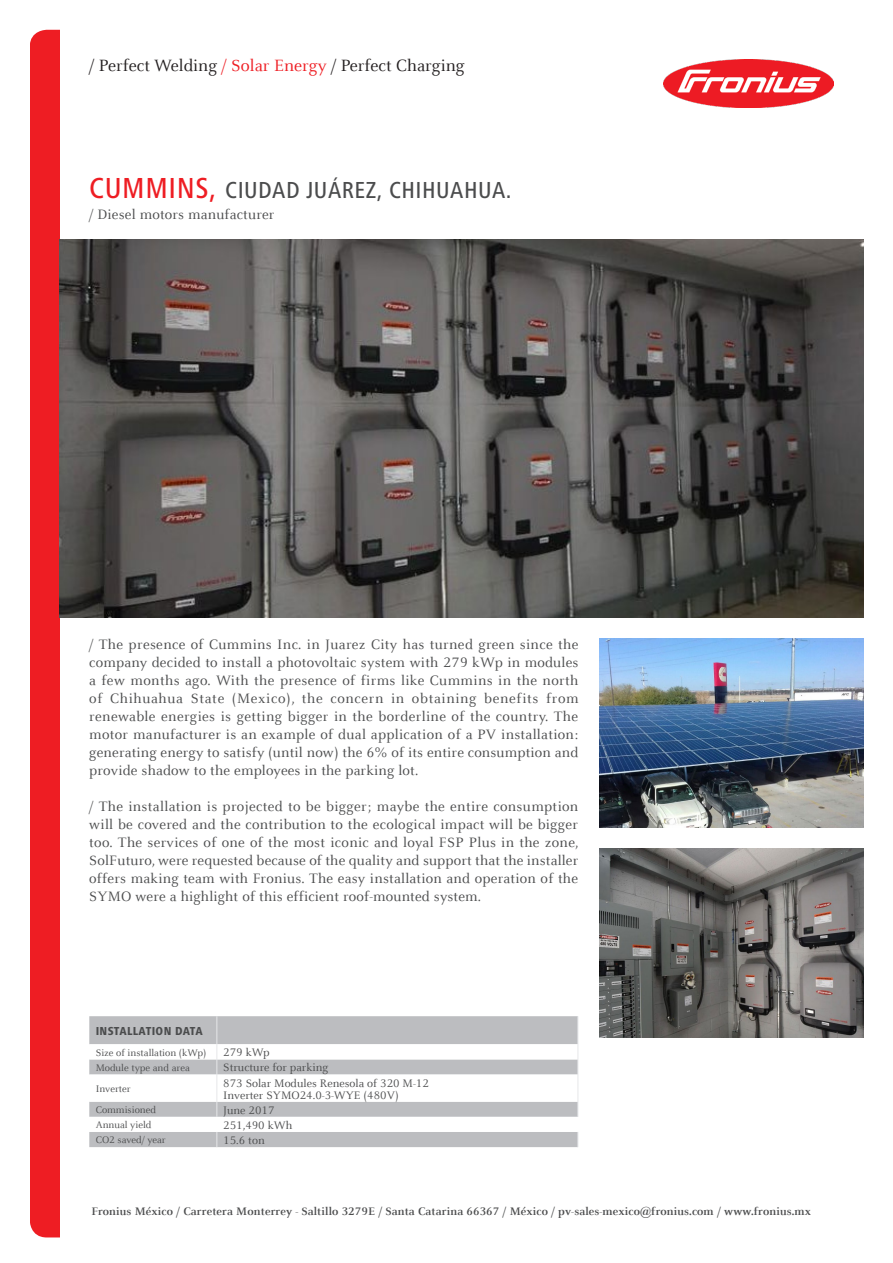
<style>
.page{position:relative;width:893px;height:1263px;background:#fff}
.page>*{position:absolute;margin:0;border:0;box-sizing:border-box;transform-origin:0 0}
._20_24_LW20_Frut_bla{font:500 condensed 24px "Frutiger Next LTW1 G";letter-spacing:.02em;color:#4b4c4d}
.t1{font:18px "Celeste Offc Pro";color:#231f20}
.W2P_roman_celeste{font:15px/18px "Celeste Offc Pro";letter-spacing:.01em;color:#4b4c4d;text-align:justify}
.W2P_00901{font:15px "Celeste Offc Pro";letter-spacing:.01em;color:#4b4c4d}
.W2P_00908{font:700 12px "Celeste Offc Pro";letter-spacing:.01em;color:#4b4c4d}
._6_5_8_LW0_Celeste_r{font:12px "Celeste Offc Pro";color:#4b4c4d}
._8_10_LW30_Frut_heav{font:800 condensed 12px "Frutiger Next LTW1 G";letter-spacing:.025em;color:#4b4c4d}
._6_5_8_LW0_Celeste_r-2{font:10.5px "Celeste Offc Pro";color:#4b4c4d}
.s1{color:#ee1d23}
.s2{font-size:30px;color:#ee1d23}
</style>
<div class="page">
<div style="left:30px;top:30px;width:30px;height:1207px;background:#ee1d23"></div>
<img style="left:663px;top:60px;width:170px;height:47px">
<img style="left:600px;top:849px;width:263px;height:189px">
<svg style="left:89px;top:1016px;width:490px;height:131px"></svg>
<img style="left:60px;top:240px;width:803px;height:378px">
<img style="left:600px;top:639px;width:263px;height:189px">
<p class="t1" style="left:89px;top:55px;width:377px">/ Perfect Welding <span class="s1">/ Solar Energy</span> / Perfect Charging</p>
<p class="_20_24_LW20_Frut_bla" style="left:89px;top:176px;width:424px"><span class="s2">CUMMINS,</span> CIUDAD JUÁREZ, CHIHUAHUA.</p>
<p class="W2P_00901" style="left:89px;top:205px;width:187px">/ Diesel motors manufacturer</p>
<p class="W2P_roman_celeste" style="left:89px;top:635px;width:491px">/ The presence of Cummins Inc. in Juarez City has turned green since the company decided to install a photovoltaic system with 279 kWp in modules a few months ago. With the presence of firms like Cummins in the north of Chihuahua State (Mexico), the concern in obtaining benefits from renewable energies is getting bigger in the borderline of the country. The motor manufacturer is an example of dual application of a PV installation: generating energy to satisfy (until now) the 6% of its entire consumption and provide shadow to the employees in the parking lot.</p>
<p class="W2P_roman_celeste" style="left:89px;top:797px;width:491px">/ The installation is projected to be bigger; maybe the entire consumption will be covered and the contribution to the ecological impact will be bigger too. The services of one of the most iconic and loyal FSP Plus in the zone, SolFuturo, were requested because of the quality and support that the installer offers making team with Fronius. The easy installation and operation of the SYMO were a highlight of this efficient roof-mounted system.</p>
<p class="_8_10_LW30_Frut_heav" style="left:96px;top:1024px;width:108px">INSTALLATION DATA</p>
<p class="_6_5_8_LW0_Celeste_r-2" style="left:96px;top:1046px;width:112px">Size of installation (kWp)</p>
<p class="_6_5_8_LW0_Celeste_r" style="left:223px;top:1045px;width:48px">279 kWp</p>
<p class="_6_5_8_LW0_Celeste_r-2" style="left:96px;top:1061px;width:96px">Module type and area</p>
<p class="_6_5_8_LW0_Celeste_r" style="left:223px;top:1060px;width:107px">Structure for parking</p>
<p class="_6_5_8_LW0_Celeste_r-2" style="left:96px;top:1082px;width:37px">Inverter</p>
<p class="_6_5_8_LW0_Celeste_r" style="left:223px;top:1075px;width:207px">873 Solar Modules Renesola of 320 M-12</p>
<p class="_6_5_8_LW0_Celeste_r" style="left:223px;top:1087px;width:177px">Inverter SYMO24.0-3-WYE (480V)</p>
<p class="_6_5_8_LW0_Celeste_r-2" style="left:96px;top:1103px;width:62px">Commisioned</p>
<p class="_6_5_8_LW0_Celeste_r" style="left:223px;top:1102px;width:53px">June 2017</p>
<p class="_6_5_8_LW0_Celeste_r-2" style="left:96px;top:1118px;width:57px">Annual yield</p>
<p class="_6_5_8_LW0_Celeste_r" style="left:223px;top:1118px;width:71px">251,490 kWh</p>
<p class="_6_5_8_LW0_Celeste_r-2" style="left:96px;top:1134px;width:72px">CO2 saved/ year</p>
<p class="_6_5_8_LW0_Celeste_r" style="left:223px;top:1133px;width:43px">15.6 ton</p>
<p class="W2P_00908" style="left:91px;top:1204px;width:721px">Fronius México / Carretera Monterrey - Saltillo 3279E / Santa Catarina 66367 / México / pv-sales-mexico@fronius.com / www.fronius.mx</p>
</div>
